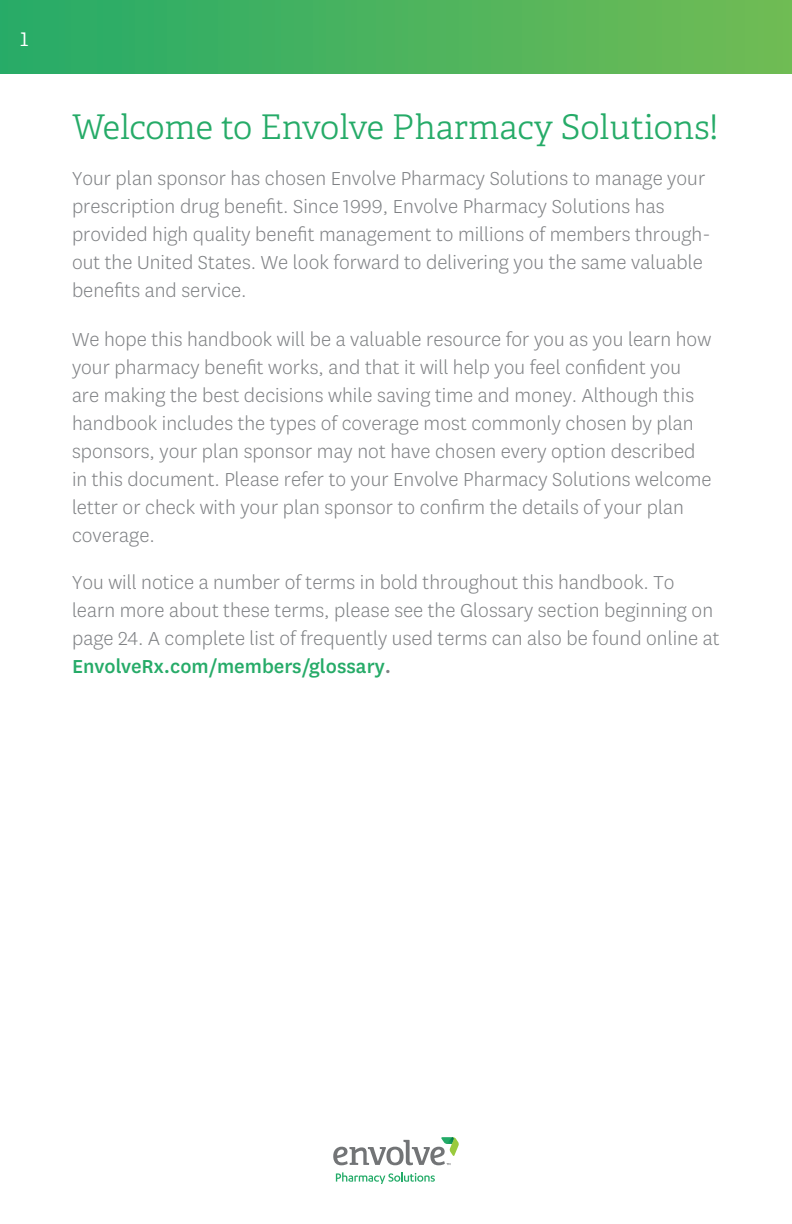
<style>
.page{position:relative;width:792px;height:1224px;background:#fff}
.page>*{position:absolute;margin:0;border:0;box-sizing:border-box;transform-origin:0 0}
.t1{font:300 34px "Adelle";color:#26ab68}
.t2{font:300 24px "Adelle";color:#fff}
.t3{font:300 22px/28px "Centene Sans";color:#808285}
.s1{font-weight:500;color:#26ab68}
.s2{font-weight:500}
</style>
<div class="page">
<svg style="left:333px;top:1137px;width:126px;height:28px"></svg>
<svg style="left:336px;top:1172px;width:99px;height:12px"></svg>
<div style="left:0;top:0;width:792px;height:73px;background:linear-gradient(to right,#25ab68,#71bb54)"></div>
<p class="t2" style="left:20px;top:23px;width:10px">1</p>
<h2 class="t1" style="left:72px;top:106px;width:648px">Welcome to Envolve Pharmacy Solutions!</h2>
<p class="t3" style="left:72px;top:165px;width:640px">Your plan sponsor has chosen Envolve Pharmacy Solutions to manage your prescription drug benefit. Since 1999, Envolve Pharmacy Solutions has provided high quality benefit management to millions of members through&shy;out the United States. We look forward to delivering you the same valuable benefits and service.</p>
<p class="t3" style="left:72px;top:326px;width:641px">We hope this handbook will be a valuable resource for you as you learn how your pharmacy benefit works, and that it will help you feel confident you are making the best decisions while saving time and money. Although this handbook includes the types of coverage most commonly chosen by plan sponsors, your plan sponsor may not have chosen every option described in this document. Please refer to your Envolve Pharmacy Solutions welcome letter or check with your plan sponsor to confirm the details of your plan coverage.</p>
<p class="t3" style="left:72px;top:568px;width:649px">You will notice a number of terms in bold throughout this handbook. To learn more about these terms, please see the Glossary section beginning on page 24. A complete list of frequently used terms can also be found online at <span class="s1">EnvolveRx.com/members/glossary</span><span class="s2">.</span></p>
</div>
